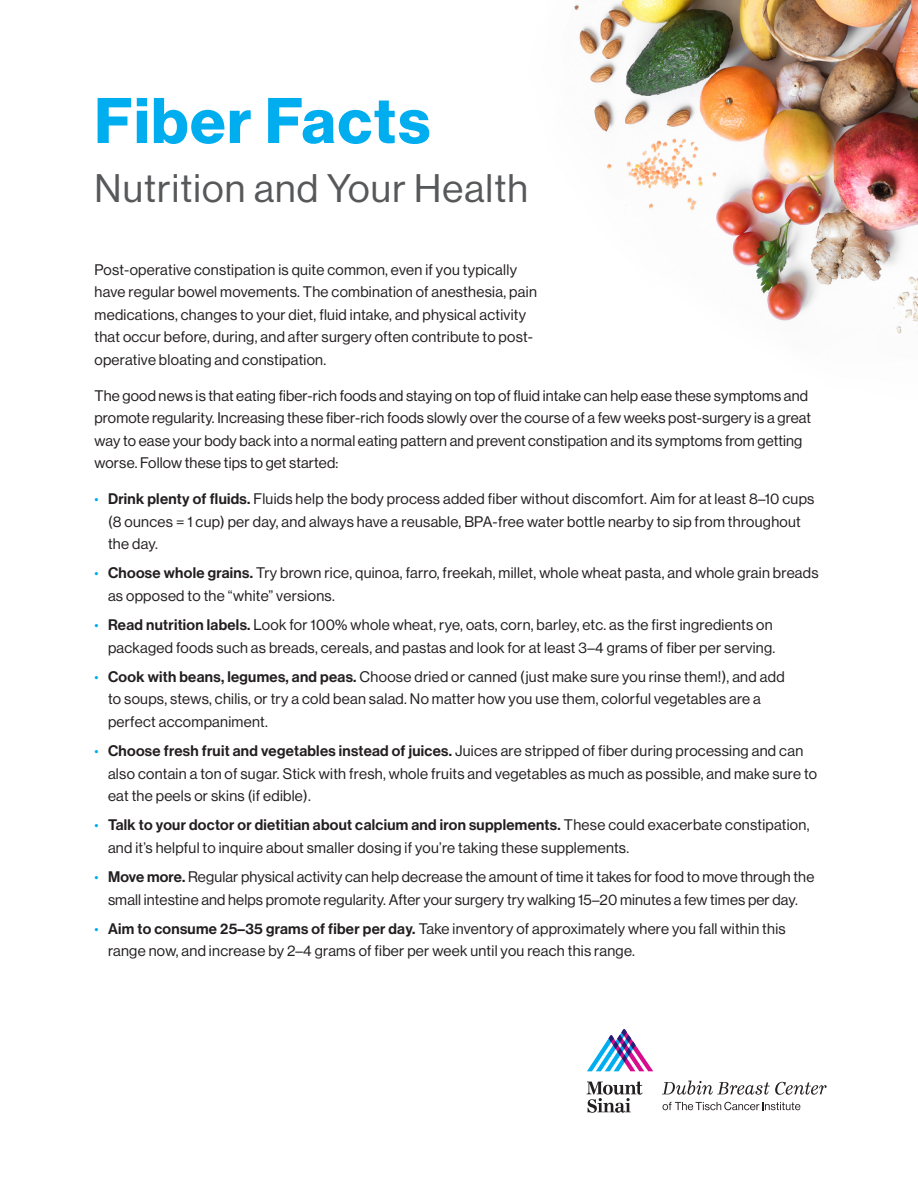
<style>
.page{position:relative;width:918px;height:1188px;background:#fff}
.page>*{position:absolute;margin:0;border:0;box-sizing:border-box;transform-origin:0 0}
.t1{font:63px "N Haas Grotesk DS Std 75 Bd";letter-spacing:.03em;color:#00aeef}
.t2{font:39px "N Haas Grotesk DS Std 55 Rg";letter-spacing:.03em;color:#57585a}
.t3{font:15px/22.5px "N Haas Grotesk DS Std 55 Rg";letter-spacing:.02em;color:#231f20}
.s1{font-size:13.5px;color:#00aeef}
.s2{font-family:"N Haas Grotesk DS Std 65 Md"}
</style>
<div class="page">
<img style="left:574px;top:1px;width:344px;height:333px">
<svg style="left:587px;top:1029px;width:66px;height:42px"></svg>
<svg style="left:587px;top:1081px;width:56px;height:32px"></svg>
<svg style="left:662px;top:1081px;width:165px;height:14px"></svg>
<svg style="left:663px;top:1102px;width:137px;height:8px"></svg>
<p class="t1" style="left:94px;top:84px;width:337px">Fiber Facts</p>
<p class="t2" style="left:94px;top:166px;width:435px">Nutrition and Your Health</p>
<p class="t3" style="left:94px;top:258px;width:444px">Post-operative constipation is quite common, even if you typically have regular bowel movements. The combination of anesthesia, pain medications, changes to your diet, fluid intake, and physical activity that occur before, during, and after surgery often contribute to post&shy;operative bloating and constipation.</p>
<p class="t3" style="left:94px;top:384px;width:718px">The good news is that eating fiber-rich foods and staying on top of fluid intake can help ease these symptoms and promote regularity. Increasing these fiber-rich foods slowly over the course of a few weeks post-surgery is a great way to ease your body back into a normal eating pattern and prevent constipation and its symptoms from getting worse. Follow these tips to get started:</p>
<p class="t3" style="left:108px;top:488px;width:708px;text-indent:-14px"><span class="s1">•</span> <span class="s2">Drink plenty of fluids.</span> Fluids help the body process added fiber without discomfort. Aim for at least 8–10 cups (8 ounces = 1 cup) per day, and always have a reusable, BPA-free water bottle nearby to sip from throughout the day.</p>
<p class="t3" style="left:108px;top:562px;width:712px;text-indent:-14px"><span class="s1">•</span> <span class="s2">Choose whole grains.</span> Try brown rice, quinoa, farro, freekah, millet, whole wheat pasta, and whole grain breads as opposed to the “white” versions.</p>
<p class="t3" style="left:94px;top:614px;width:682px;text-align:right"><span class="s1">•</span> <span class="s2">Read nutrition labels.</span> Look for 100% whole wheat, rye, oats, corn, barley, etc. as the first ingredients on packaged foods such as breads, cereals, and pastas and look for at least 3–4 grams of fiber per serving.</p>
<p class="t3" style="left:108px;top:665px;width:678px;text-indent:-14px"><span class="s1">•</span> <span class="s2">Cook with beans, legumes, and peas.</span> Choose dried or canned (just make sure you rinse them!), and add to soups, stews, chilis, or try a cold bean salad. No matter how you use them, colorful vegetables are a perfect accompaniment.</p>
<p class="t3" style="left:108px;top:740px;width:711px;text-indent:-14px"><span class="s1">•</span> <span class="s2">Choose fresh fruit and vegetables instead of juices.</span> Juices are stripped of fiber during processing and can also contain a ton of sugar. Stick with fresh, whole fruits and vegetables as much as possible, and make sure to eat the peels or skins (if edible).</p>
<p class="t3" style="left:108px;top:814px;width:703px;text-indent:-14px"><span class="s1">•</span> <span class="s2">Talk to your doctor or dietitian about calcium and iron supplements.</span> These could exacerbate constipation, and it’s helpful to inquire about smaller dosing if you’re taking these supplements.</p>
<p class="t3" style="left:94px;top:866px;width:721px;text-align:center"><span class="s1">•</span> <span class="s2">Move more.</span> Regular physical activity can help decrease the amount of time it takes for food to move through the small intestine and helps promote regularity. After your surgery try walking 15–20 minutes a few times per day.</p>
<p class="t3" style="left:108px;top:917px;width:679px;text-indent:-14px"><span class="s1">•</span> <span class="s2">Aim to consume 25–35 grams of fiber per day.</span> Take inventory of approximately where you fall within this range now, and increase by 2–4 grams of fiber per week until you reach this range.</p>
</div>
